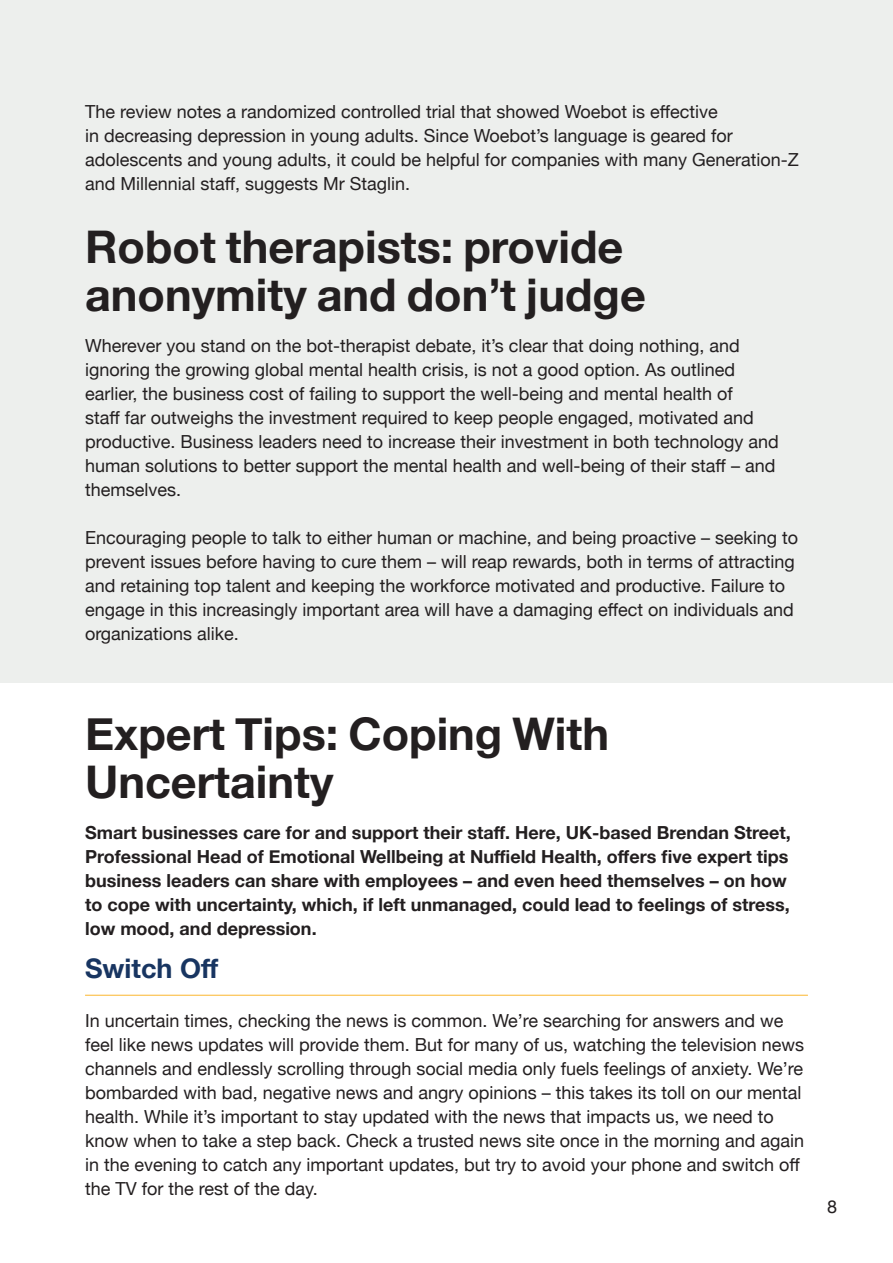
<style>
.page{position:relative;width:893px;height:1263px;background:#fff}
.page>*{position:absolute;margin:0;border:0;box-sizing:border-box;transform-origin:0 0}
.t1{font:700 45px/48px "Helvetica Neue";color:#231f20}
.SubTitle{font:700 27px "Helvetica Neue";color:#183561}
.Body{font:18px/24px "Helvetica Neue";color:#231f20}
.Body-2{font:700 18px/24px "Helvetica Neue";color:#231f20}
</style>
<div class="page">
<div style="left:0;top:0;width:893px;height:683px;background:#edefed"></div>
<hr style="left:85px;top:995px;width:723px;height:1px;background:#fcb72e">
<p class="Body" style="left:85px;top:100px;width:715px">The review notes a randomized controlled trial that showed Woebot is effective<br>in decreasing depression in young adults. Since Woebot’s language is geared for adolescents and young adults, it could be helpful for companies with many Generation-Z and Millennial staff, suggests Mr Staglin.</p>
<h2 class="t1" style="left:85px;top:224px;width:562px">Robot therapists: provide anonymity and don’t judge</h2>
<p class="Body" style="left:85px;top:335px;width:695px">Wherever you stand on the bot-therapist debate, it’s clear that doing nothing, and ignoring the growing global mental health crisis, is not a good option. As outlined earlier, the business cost of failing to support the well-being and mental health of<br>staff far outweighs the investment required to keep people engaged, motivated and productive. Business leaders need to increase their investment in both technology and human solutions to better support the mental health and well-being of their staff – and themselves.</p>
<p class="Body" style="left:85px;top:527px;width:715px">Encouraging people to talk to either human or machine, and being proactive – seeking to prevent issues before having to cure them – will reap rewards, both in terms of attracting and retaining top talent and keeping the workforce motivated and productive. Failure to engage in this increasingly important area will have a damaging effect on individuals and organizations alike.</p>
<h2 class="t1" style="left:85px;top:711px;width:526px">Expert Tips: Coping With<br>Uncertainty</h2>
<p class="Body-2" style="left:85px;top:821px;width:707px">Smart businesses care for and support their staff. Here, UK-based Brendan Street, Professional Head of Emotional Wellbeing at Nuffield Health, offers five expert tips business leaders can share with employees – and even heed themselves – on how to cope with uncertainty, which, if left unmanaged, could lead to feelings of stress, low mood, and depression.</p>
<p class="SubTitle" style="left:85px;top:947px;width:135px">Switch Off</p>
<p class="Body" style="left:85px;top:1010px;width:721px">In uncertain times, checking the news is common. We’re searching for answers and we feel like news updates will provide them. But for many of us, watching the television news channels and endlessly scrolling through social media only fuels feelings of anxiety. We’re bombarded with bad, negative news and angry opinions – this takes its toll on our mental health. While it’s important to stay updated with the news that impacts us, we need to know when to take a step back. Check a trusted news site once in the morning and again in the evening to catch any important updates, but try to avoid your phone and switch off the TV for the rest of the day.</p>
<p class="Body" style="left:827px;top:1195px;width:12px">8</p>
</div>
